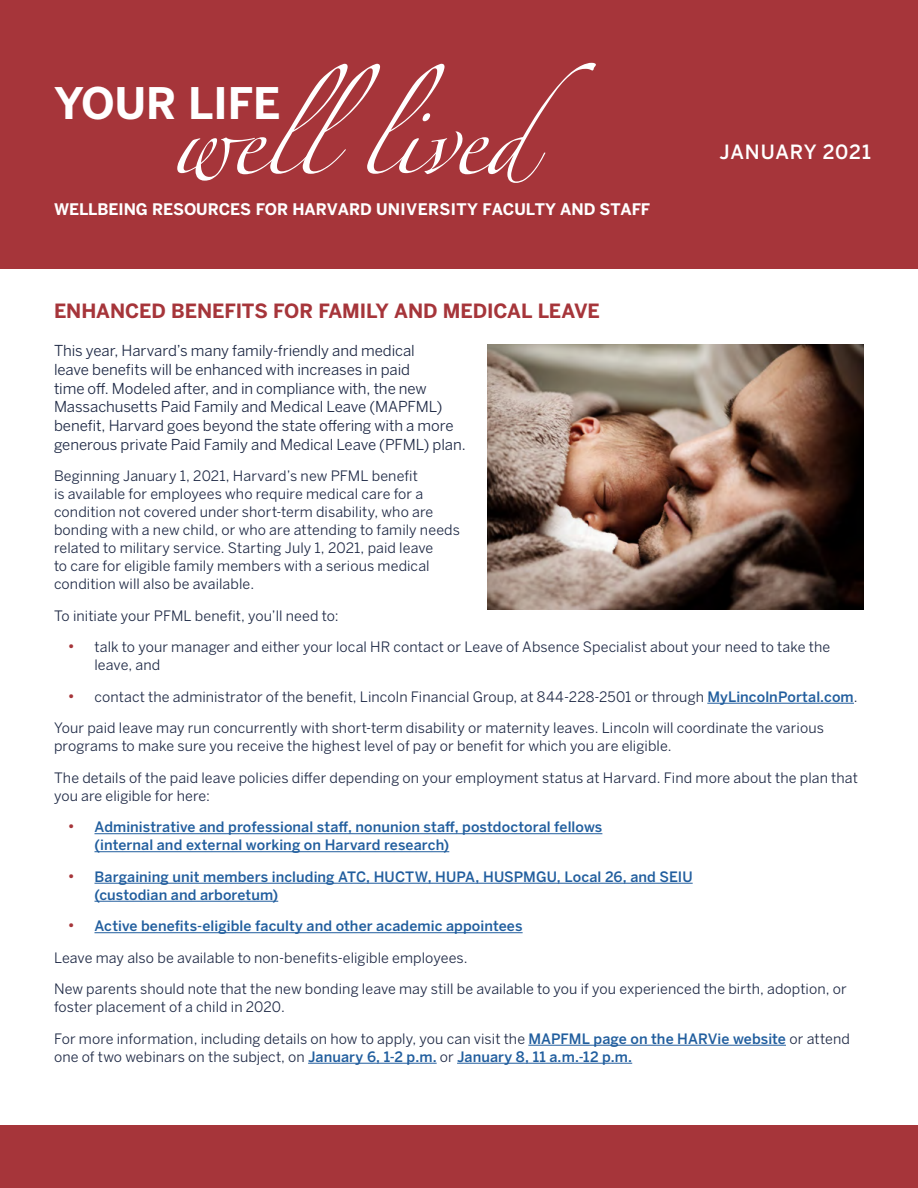
<style>
.page{position:relative;width:918px;height:1188px;background:#fff}
.page>*{position:absolute;margin:0;border:0;box-sizing:border-box;transform-origin:0 0}
.t1{font:65.25px "Zapfino";letter-spacing:-.01em;color:#fff}
.t2{font:700 43.2px "Benton Sans";color:#fff}
.text{font:700 19.5px "Benton Sans";letter-spacing:-.005em;color:#a6353a}
.t3{font:500 19.5px "Benton Sans";letter-spacing:.04em;color:#fff}
.t4{font:700 15.9px "Benton Sans";letter-spacing:-.005em;color:#fff}
.bullets{font:15px/18.8px "Benton Sans";letter-spacing:-.005em;color:#1e2945}
.bullets-2{font:14.25px/18px "Benton Sans";letter-spacing:.005em;color:#1e2945}
.t5{font:500 14.25px/18px "Benton Sans";letter-spacing:.005em;color:#215e9e}
.s1{font-size:16.5px;color:#a6353a}
.s2{font-weight:500;color:#215e9e}
.s3{font-weight:400;font-size:16.5px;color:#a6353a}
</style>
<div class="page">
<hr style="left:707px;top:703px;width:147px;height:1px;background:#215e9e">
<hr style="left:94px;top:833px;width:508px;height:1px;background:#215e9e">
<hr style="left:94px;top:851px;width:355px;height:1px;background:#215e9e">
<hr style="left:94px;top:883px;width:599px;height:1px;background:#215e9e">
<hr style="left:94px;top:901px;width:184px;height:1px;background:#215e9e">
<hr style="left:94px;top:932px;width:429px;height:1px;background:#215e9e">
<hr style="left:528px;top:1045px;width:258px;height:1px;background:#215e9e">
<hr style="left:308px;top:1063px;width:129px;height:1px;background:#215e9e">
<hr style="left:457px;top:1063px;width:175px;height:1px;background:#215e9e">
<div style="left:0;top:0;width:918px;height:268px;background:#a6353a"></div>
<div style="left:0;top:1125px;width:918px;height:63px;background:#a6353a"></div>
<img style="left:487px;top:344px;width:377px;height:266px">
<p class="t1" style="left:171px;top:112px;width:427px">welllived</p>
<p class="t4" style="left:54px;top:200px;width:598px">WELLBEING RESOURCES FOR HARVARD UNIVERSITY FACULTY AND STAFF</p>
<p class="t2" style="left:54px;top:77px;width:228px">YOUR LIFE</p>
<p class="text" style="left:54px;top:299px;width:547px">ENHANCED BENEFITS FOR FAMILY AND MEDICAL LEAVE</p>
<p class="t3" style="left:719px;top:140px;width:153px">JANUARY 2021</p>
<p class="bullets" style="left:54px;top:341px;width:413px">This year, Harvard’s many family-friendly and medical<br>leave benefits will be enhanced with increases in paid<br>time off. Modeled after, and in compliance with, the new Massachusetts Paid Family and Medical Leave (MAPFML) benefit, Harvard goes beyond the state offering with a more generous private Paid Family and Medical Leave (PFML) plan.</p>
<p class="bullets-2" style="left:54px;top:467px;width:407px">Beginning January 1, 2021, Harvard’s new PFML benefit<br>is available for employees who require medical care for a condition not covered under short-term disability, who are bonding with a new child, or who are attending to family needs related to military service. Starting July 1, 2021, paid leave<br>to care for eligible family members with a serious medical condition will also be available.</p>
<p class="bullets-2" style="left:54px;top:606px;width:286px">To initiate your PFML benefit, you’ll need to:</p>
<p class="bullets-2" style="left:94px;top:638px;width:737px;text-indent:-27px"><span class="s1">•</span> talk to your manager and either your local HR contact or Leave of Absence Specialist about your need to take the leave, and</p>
<p class="bullets-2" style="left:68px;top:687px;width:792px"><span class="s1">•</span> contact the administrator of the benefit, Lincoln Financial Group, at 844-228-2501 or through <span class="s2">MyLincolnPortal.com</span>.</p>
<p class="bullets-2" style="left:54px;top:719px;width:771px">Your paid leave may run concurrently with short-term disability or maternity leaves. Lincoln will coordinate the various programs to make sure you receive the highest level of pay or benefit for which you are eligible.</p>
<p class="bullets-2" style="left:54px;top:768px;width:805px">The details of the paid leave policies differ depending on your employment status at Harvard. Find more about the plan that you are eligible for here:</p>
<p class="t5" style="left:94px;top:818px;width:509px;text-indent:-27px"><span class="s3">•</span> Administrative and professional staff, nonunion staff, postdoctoral fellows (internal and external working on Harvard research)</p>
<p class="t5" style="left:94px;top:867px;width:600px;text-indent:-27px"><span class="s3">•</span> Bargaining unit members including ATC, HUCTW, HUPA, HUSPMGU, Local 26, and SEIU (custodian and arboretum)</p>
<p class="t5" style="left:68px;top:917px;width:457px"><span class="s3">•</span> Active benefits-eligible faculty and other academic appointees</p>
<p class="bullets-2" style="left:54px;top:948px;width:415px">Leave may also be available to non-benefits-eligible employees.</p>
<p class="bullets-2" style="left:54px;top:980px;width:794px">New parents should note that the new bonding leave may still be available to you if you experienced the birth, adoption, or foster placement of a child in 2020.</p>
<p class="bullets-2" style="left:54px;top:1029px;width:797px">For more information, including details on how to apply, you can visit the <span class="s2">MAPFML page on the HARVie website</span> or attend one of two webinars on the subject, on <span class="s2">January 6, 1-2 p.m.</span> or <span class="s2">January 8, 11 a.m.-12 p.m.</span></p>
</div>
